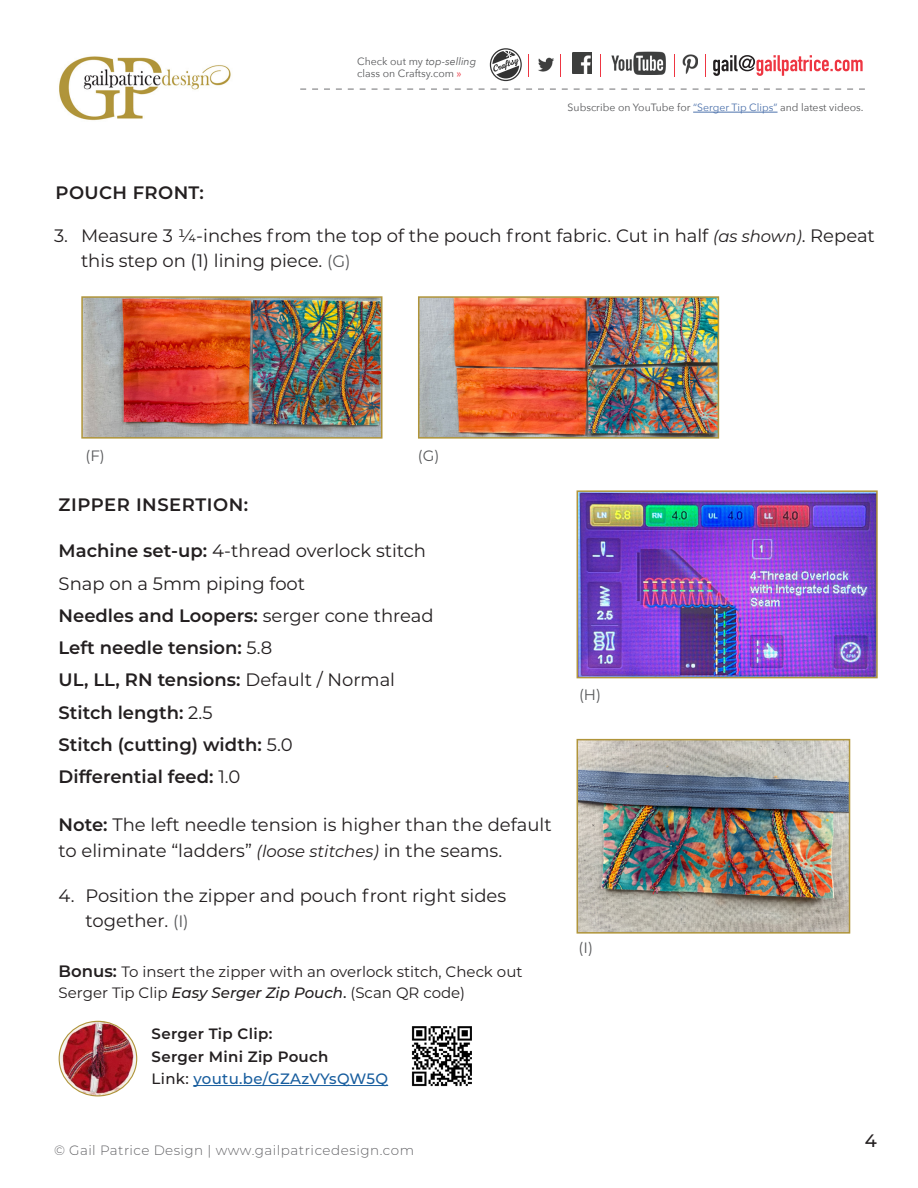
<style>
.page{position:relative;width:918px;height:1188px;background:#fff}
.page>*{position:absolute;margin:0;border:0;box-sizing:border-box;transform-origin:0 0}
.Paragraph_Style_1{font:18px/25.5px "Montserrat";color:#231f20}
.Paragraph_Style_1-2{font:600 18px "Montserrat";color:#231f20}
.Paragraph_Style_1-3{font:600 18px "Montserrat";letter-spacing:.03em;color:#231f20}
.Paragraph_Style_1-4{font:600 18px "Montserrat";letter-spacing:.02em;color:#231f20}
.t1{font:500 18px "Montserrat";color:#231f20}
.Paragraph_Style_1-5{font:15px/21px "Montserrat";color:#231f20}
.t2{font:600 15px "Montserrat";letter-spacing:.02em;color:#231f20}
.t3{font:500 15px "Montserrat";letter-spacing:.02em;color:#175d9e}
.Paragraph_Style_1-6{font:15px "Montserrat";color:#57585a}
.t4{font:300 13.5px "Montserrat";letter-spacing:.035em;color:#636366}
.t5{font:10.5px "Avenir Next";color:#57585a}
.t6{font:italic 10.5px "Avenir Next";color:#57585a}
.s1{font-style:normal}
.s2{color:#ee3642}
.s3{color:#4d72ac}
.s4{font-style:italic;font-size:16.5px}
.s5{font-size:16.5px;color:#57585a}
.s6{font-weight:600}
.s7{font-weight:400}
.s8{font-weight:600;font-size:16.5px}
.s9{font-weight:500;font-style:italic}
.s10{font-weight:500}
.s11{color:#231f20}
</style>
<div class="page">
<svg style="left:300px;top:89px;width:565px;height:1px"></svg>
<svg style="left:713px;top:55px;width:150px;height:21px"></svg>
<svg style="left:705px;top:54px;width:1px;height:23px"></svg>
<img style="left:573px;top:53px;width:19px;height:20px">
<img style="left:611px;top:51px;width:55px;height:24px">
<img style="left:682px;top:54px;width:16px;height:20px">
<svg style="left:490px;top:48px;width:32px;height:33px"></svg>
<img style="left:538px;top:57px;width:16px;height:15px">
<svg style="left:674px;top:54px;width:1px;height:23px"></svg>
<hr style="left:693px;top:112px;width:85px;height:1px;background:#4d72ac">
<img style="left:59px;top:56px;width:172px;height:65px">
<img style="left:421px;top:299px;width:295px;height:137px">
<div style="left:418px;top:296px;width:301px;height:143px;border:2px solid #b0953a"></div>
<img style="left:580px;top:493px;width:295px;height:182px">
<div style="left:577px;top:490px;width:301px;height:188px;border:2px solid #b0953a"></div>
<img style="left:411px;top:1026px;width:60px;height:60px">
<img style="left:580px;top:742px;width:267px;height:189px">
<div style="left:577px;top:739px;width:273px;height:195px;border:2px solid #b0953a"></div>
<img style="left:84px;top:299px;width:295px;height:137px">
<div style="left:81px;top:296px;width:301px;height:143px;border:2px solid #b0953a"></div>
<hr style="left:193px;top:1085px;width:195px;height:1px;background:#175d9e">
<img style="left:59px;top:1021px;width:78px;height:75px">
<div style="left:59px;top:1021px;width:78px;height:75px;border:1px solid #b0953a;border-radius:50%"></div>
<p class="Paragraph_Style_1-4" style="left:56px;top:180px;width:150px">POUCH FRONT:</p>
<p class="t6" style="left:357px;top:52px;width:121px"><span class="s1">Check out my</span> top-selling</p>
<p class="t5" style="left:357px;top:64px;width:106px">class on Craftsy.com <span class="s2">»</span></p>
<p class="t5" style="left:568px;top:99px;width:297px">Subscribe on YouTube for <span class="s3">“Serger Tip Clips”</span> and latest videos.</p>
<p class="Paragraph_Style_1" style="left:81px;top:222px;width:795px;text-indent:-27px">3. Measure 3 ¼-inches from the top of the pouch front fabric. Cut in half <span class="s4">(as shown)</span>. Repeat this step on (1) lining piece. <span class="s5">(G)</span></p>
<p class="Paragraph_Style_1-6" style="left:86px;top:445px;width:21px">(F)</p>
<p class="Paragraph_Style_1-6" style="left:418px;top:445px;width:23px">(G)</p>
<p class="Paragraph_Style_1-3" style="left:59px;top:492px;width:191px">ZIPPER INSERTION:</p>
<p class="Paragraph_Style_1" style="left:59px;top:538px;width:369px"><span class="s6">Machine set-up:</span> 4-thread overlock stitch</p>
<p class="Paragraph_Style_1" style="left:59px;top:570px;width:248px">Snap on a 5mm piping foot</p>
<p class="Paragraph_Style_1-2" style="left:59px;top:603px;width:377px">Needles and Loopers: <span class="s7">serger cone thread</span></p>
<p class="Paragraph_Style_1-2" style="left:59px;top:635px;width:215px">Left needle tension: <span class="s7">5.8</span></p>
<p class="Paragraph_Style_1-2" style="left:59px;top:667px;width:338px">UL, LL, RN tensions: <span class="s7">Default / Normal</span></p>
<p class="Paragraph_Style_1-2" style="left:59px;top:700px;width:155px">Stitch length: <span class="s7">2.5</span></p>
<p class="Paragraph_Style_1-2" style="left:59px;top:732px;width:236px">Stitch (cutting) width: <span class="s7">5.0</span></p>
<p class="Paragraph_Style_1-2" style="left:59px;top:764px;width:183px">Differential feed: <span class="s7">1.0</span></p>
<p class="Paragraph_Style_1" style="left:59px;top:811px;width:495px"><span class="s6">Note:</span> The left needle tension is higher than the default to eliminate “ladders” <span class="s4">(loose stitches)</span> in the seams.</p>
<p class="Paragraph_Style_1" style="left:86px;top:882px;width:422px;text-indent:-27px">4. Position the zipper and pouch front right sides together. <span class="s5">(I)</span></p>
<p class="Paragraph_Style_1-5" style="left:59px;top:961px;width:465px"><span class="s8">Bonus:</span> To insert the zipper with an overlock stitch, Check out<br>Serger Tip Clip <span class="s9">Easy Serger Zip Pouch</span><span class="s10">.</span> (Scan QR code)</p>
<p class="t2" style="left:152px;top:1023px;width:122px">Serger Tip Clip:</p>
<p class="t2" style="left:152px;top:1046px;width:178px">Serger Mini Zip Pouch</p>
<p class="t3" style="left:152px;top:1068px;width:238px"><span class="s11">Link:</span> youtu.be/GZAzVYsQW5Q</p>
<p class="t4" style="left:54px;top:1141px;width:362px">© Gail Patrice Design | www.gailpatricedesign.com</p>
<p class="Paragraph_Style_1-6" style="left:579px;top:685px;width:24px">(H)</p>
<p class="Paragraph_Style_1-6" style="left:579px;top:937px;width:16px">(I)</p>
<p class="t1" style="left:865px;top:1128px;width:14px">4</p>
</div>
